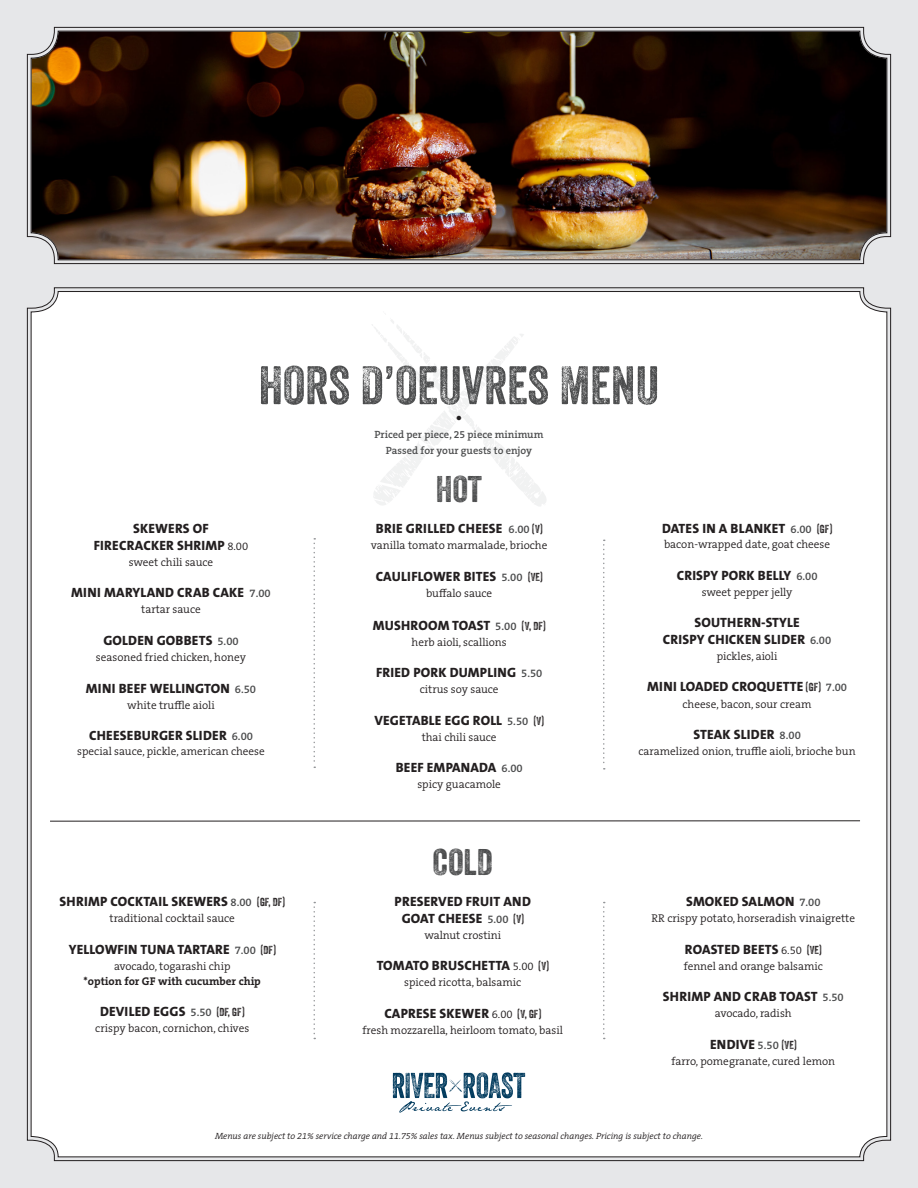
<style>
.page{position:relative;width:918px;height:1188px;background:#e6e7e9}
.page>*{position:absolute;margin:0;border:0;box-sizing:border-box;transform-origin:0 0}
.Item_Name{font:52.5px "Veneer Three";color:#4b4c4d}
.t1{font:36px "Veneer Two";color:#4b4c4d}
.Item_Name-2{font:800 13.5px/16.5px "The Sans B W8";letter-spacing:.015em;color:#231f20;text-align:center}
.t2{font:300 11.25px "The Serif B W4";color:#231f20}
.t3{font:700 11.25px "The Serif B W7";color:#231f20}
.Item_Name-3{font:600 10.5px "The Serif B W6";color:#4b4c4d}
.ingredients{font:600 10.5px "The Serif B W6";color:#4b4c4d}
.t4{font:italic 300 9px "The Serif B W4";color:#231f20}
.s1{font-family:"The Serif B W4";font-weight:300;font-size:11.25px}
.s2{font-family:"The Serif B W6";font-weight:600;font-size:11.25px;color:#4b4c4d}
.s3{font-family:"Veneer Two";font-weight:400;font-size:11.25px}
</style>
<div class="page">
<div style="left:30px;top:291px;width:858px;height:867px;background:#fff"></div>
<svg style="left:393px;top:1072px;width:132px;height:41px;background:#a9bdc8"></svg>
<svg style="left:369px;top:310px;width:180px;height:198px;background:#fdfdfd"></svg>
<svg style="left:314px;top:538px;width:1px;height:230px"></svg>
<svg style="left:314px;top:902px;width:1px;height:137px"></svg>
<svg style="left:603px;top:540px;width:2px;height:230px"></svg>
<svg style="left:603px;top:902px;width:2px;height:137px"></svg>
<svg style="left:27px;top:27px;width:864px;height:237px"></svg>
<img style="left:30px;top:30px;width:858px;height:231px">
<hr style="left:50px;top:820px;width:810px;height:2px;background:#231f20">
<p class="Item_Name" style="left:259px;top:353px;width:402px">HORS D’OEUVRES MENU</p>
<p class="Item_Name-2" style="left:456px;top:409px;width:7px">•</p>
<p class="Item_Name-3" style="left:374px;top:427px;width:171px">Priced per piece, 25 piece minimum</p>
<p class="ingredients" style="left:386px;top:443px;width:148px">Passed for your guests to enjoy</p>
<p class="t1" style="left:436px;top:467px;width:48px">HOT</p>
<p class="Item_Name-2" style="left:94px;top:521px;width:156px">SKEWERS OF<br>FIRECRACKER SHRIMP <span class="s1">8.00</span></p>
<p class="t2" style="left:129px;top:555px;width:86px">sweet chili sauce</p>
<p class="Item_Name-2" style="left:71px;top:585px;width:201px">MINI MARYLAND CRAB CAKE <span class="s2">7.00</span></p>
<p class="t2" style="left:141px;top:602px;width:61px">tartar sauce</p>
<p class="Item_Name-2" style="left:103px;top:632px;width:137px">GOLDEN GOBBETS <span class="s2">5.00</span></p>
<p class="t2" style="left:96px;top:650px;width:152px">seasoned fried chicken, honey</p>
<p class="Item_Name-2" style="left:86px;top:680px;width:172px">MINI BEEF WELLINGTON <span class="s2">6.50</span></p>
<p class="t2" style="left:127px;top:698px;width:89px">white truffle aioli</p>
<p class="Item_Name-2" style="left:89px;top:727px;width:166px">CHEESEBURGER SLIDER <span class="s2">6.00</span></p>
<p class="t2" style="left:77px;top:744px;width:189px">special sauce, pickle, american cheese</p>
<p class="Item_Name-2" style="left:60px;top:893px;width:227px">SHRIMP COCKTAIL SKEWERS <span class="s2">8.00</span> <span class="s3">(GF, DF)</span></p>
<p class="t2" style="left:110px;top:911px;width:127px">traditional cocktail sauce</p>
<p class="Item_Name-2" style="left:69px;top:941px;width:209px">YELLOWFIN TUNA TARTARE <span class="s2">7.00</span> <span class="s3">(DF)</span></p>
<p class="t2" style="left:114px;top:959px;width:118px">avocado, togarashi chip</p>
<p class="t3" style="left:84px;top:973px;width:179px">*option for GF with cucumber chip</p>
<p class="Item_Name-2" style="left:100px;top:1003px;width:146px">DEVILED EGGS <span class="s2">5.50</span> <span class="s3">(DF, GF)</span></p>
<p class="t2" style="left:95px;top:1021px;width:155px">crispy bacon, cornichon, chives</p>
<p class="Item_Name-2" style="left:376px;top:521px;width:168px">BRIE GRILLED CHEESE <span class="s2">6.00</span> <span class="s3">(V)</span></p>
<p class="t2" style="left:371px;top:538px;width:178px">vanilla tomato marmalade, brioche</p>
<p class="Item_Name-2" style="left:376px;top:568px;width:169px">CAULIFLOWER BITES <span class="s2">5.00</span> <span class="s3">(VE)</span></p>
<p class="t2" style="left:426px;top:586px;width:68px">buffalo sauce</p>
<p class="Item_Name-2" style="left:373px;top:617px;width:174px">MUSHROOM TOAST <span class="s2">5.00</span> <span class="s3">(V, DF)</span></p>
<p class="t2" style="left:412px;top:635px;width:97px">herb aioli, scallions</p>
<p class="Item_Name-2" style="left:376px;top:664px;width:168px">FRIED PORK DUMPLING <span class="s2">5.50</span></p>
<p class="t2" style="left:420px;top:682px;width:80px">citrus soy sauce</p>
<p class="Item_Name-2" style="left:374px;top:712px;width:171px">VEGETABLE EGG ROLL <span class="s2">5.50</span> <span class="s3">(V)</span></p>
<p class="t2" style="left:422px;top:730px;width:76px">thai chili sauce</p>
<p class="Item_Name-2" style="left:396px;top:760px;width:129px">BEEF EMPANADA <span class="s2">6.00</span></p>
<p class="t2" style="left:417px;top:777px;width:85px">spicy guacamole</p>
<p class="t1" style="left:433px;top:840px;width:61px">COLD</p>
<p class="Item_Name-2" style="left:395px;top:893px;width:138px">PRESERVED FRUIT AND<br>GOAT CHEESE <span class="s2">5.00</span> <span class="s3">(V)</span></p>
<p class="t2" style="left:424px;top:928px;width:78px">walnut crostini</p>
<p class="Item_Name-2" style="left:377px;top:957px;width:174px">TOMATO BRUSCHETTA <span class="s1">5.00</span> <span class="s3">(V)</span></p>
<p class="t2" style="left:404px;top:975px;width:118px">spiced ricotta, balsamic</p>
<p class="Item_Name-2" style="left:384px;top:1005px;width:158px">CAPRESE SKEWER <span class="s1">6.00</span> <span class="s3">(V, GF)</span></p>
<p class="t2" style="left:363px;top:1023px;width:202px">fresh mozzarella, heirloom tomato, basil</p>
<p class="Item_Name-2" style="left:662px;top:521px;width:171px">DATES IN A BLANKET <span class="s2">6.00</span> <span class="s3">(GF)</span></p>
<p class="t2" style="left:664px;top:537px;width:168px">bacon-wrapped date, goat cheese</p>
<p class="Item_Name-2" style="left:677px;top:567px;width:142px">CRISPY PORK BELLY <span class="s2">6.00</span></p>
<p class="t2" style="left:702px;top:585px;width:92px">sweet pepper jelly</p>
<p class="Item_Name-2" style="left:663px;top:615px;width:170px">SOUTHERN-STYLE<br>CRISPY CHICKEN SLIDER <span class="s2">6.00</span></p>
<p class="t2" style="left:717px;top:649px;width:62px">pickles, aioli</p>
<p class="Item_Name-2" style="left:647px;top:679px;width:201px">MINI LOADED CROQUETTE <span class="s3">(GF)</span> <span class="s2">7.00</span></p>
<p class="t2" style="left:683px;top:696px;width:131px">cheese, bacon, sour cream</p>
<p class="Item_Name-2" style="left:693px;top:726px;width:109px">STEAK SLIDER <span class="s2">8.00</span></p>
<p class="t2" style="left:639px;top:744px;width:218px">caramelized onion, truffle aioli, brioche bun</p>
<p class="Item_Name-2" style="left:686px;top:893px;width:136px">SMOKED SALMON <span class="s2">7.00</span></p>
<p class="t2" style="left:651px;top:911px;width:205px">RR crispy potato, horseradish vinaigrette</p>
<p class="Item_Name-2" style="left:685px;top:941px;width:138px">ROASTED BEETS <span class="s1">6.50</span> <span class="s3">(VE)</span></p>
<p class="t2" style="left:684px;top:959px;width:141px">fennel and orange balsamic</p>
<p class="Item_Name-2" style="left:663px;top:988px;width:182px">SHRIMP AND CRAB TOAST <span class="s2">5.50</span></p>
<p class="t2" style="left:715px;top:1006px;width:78px">avocado, radish</p>
<p class="Item_Name-2" style="left:710px;top:1036px;width:88px">ENDIVE <span class="s2">5.50</span> <span class="s3">(VE)</span></p>
<p class="t2" style="left:671px;top:1054px;width:165px">farro, pomegranate, cured lemon</p>
<p class="t4" style="left:215px;top:1130px;width:489px">Menus are subject to 21% service charge and 11.75% sales tax. Menus subject to seasonal changes. Pricing is subject to change.</p>
</div>
